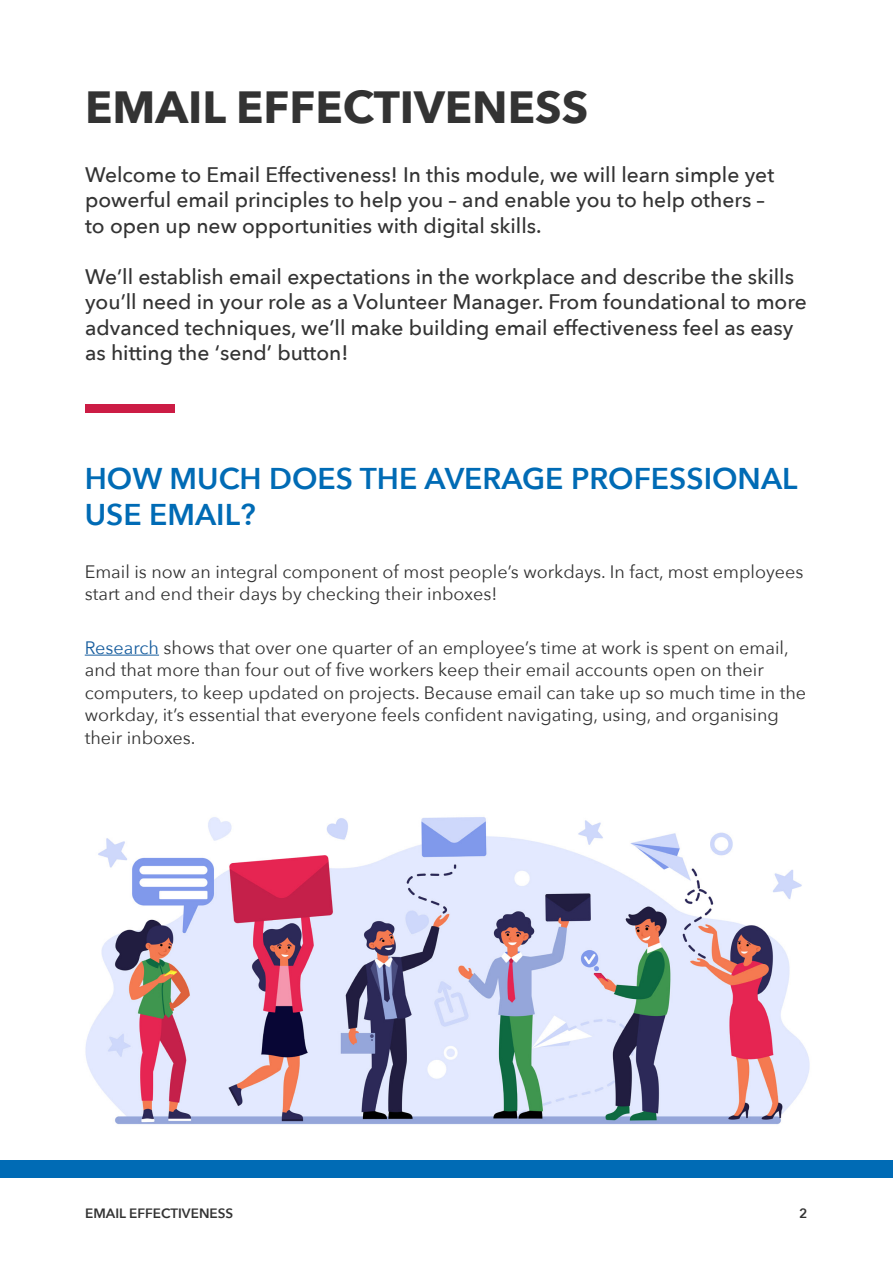
<style>
.page{position:relative;width:893px;height:1263px;background:#fff}
.page>*{position:absolute;margin:0;border:0;box-sizing:border-box;transform-origin:0 0}
.t1{font:700 45px "Avenir Next";color:#333}
.t2{font:600 30px/36px "Avenir Next";color:#006bb5}
.t3{font:500 21px/25.5px "Avenir Next";color:#333}
.t4{font:18px/22.5px "Avenir Next";color:#333}
.t5{font:600 13.5px "Avenir Next";color:#333}
.s1{color:#175d9e}
</style>
<div class="page">
<hr style="left:85px;top:655px;width:74px;height:1px;background:#175d9e">
<div style="left:85px;top:404px;width:90px;height:9px;background:#cc1c45"></div>
<div style="left:0;top:1161px;width:893px;height:17px;background:#006bb5"></div>
<img style="left:85px;top:817px;width:725px;height:308px">
<p class="t1" style="left:85px;top:68px;width:505px">EMAIL EFFECTIVENESS</p>
<p class="t3" style="left:85px;top:161px;width:691px">Welcome to Email Effectiveness! In this module, we will learn simple yet powerful email principles to help you – and enable you to help others – to open up new opportunities with digital skills.</p>
<p class="t3" style="left:85px;top:263px;width:723px">We’ll establish email expectations in the workplace and describe the skills you’ll need in your role as a Volunteer Manager. From foundational to more advanced techniques, we’ll make building email effectiveness feel as easy as hitting the ‘send’ button!</p>
<p class="t2" style="left:85px;top:460px;width:714px">HOW MUCH DOES THE AVERAGE PROFESSIONAL<br>USE EMAIL?</p>
<p class="t4" style="left:85px;top:559px;width:720px">Email is now an integral component of most people’s workdays. In fact, most employees start and end their days by checking their inboxes!</p>
<p class="t4" style="left:85px;top:635px;width:723px"><span class="s1">Research</span> shows that over one quarter of an employee’s time at work is spent on email, and that more than four out of five workers keep their email accounts open on their computers, to keep updated on projects. Because email can take up so much time in the workday, it’s essential that everyone feels confident navigating, using, and organising their inboxes.</p>
<p class="t5" style="left:85px;top:1202px;width:149px">EMAIL EFFECTIVENESS</p>
<p class="t5" style="left:799px;top:1202px;width:10px">2</p>
</div>
